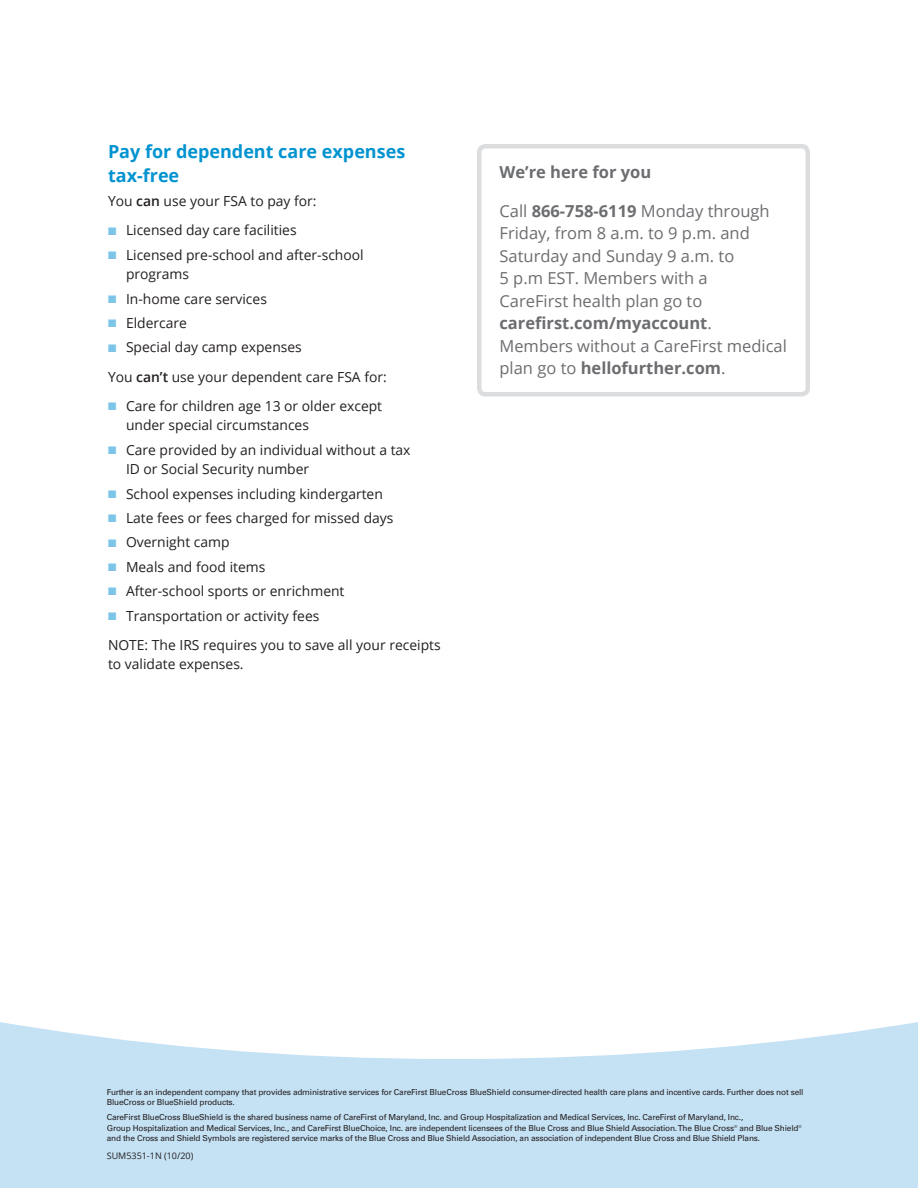
<style>
.page{position:relative;width:918px;height:1188px;background:#fff}
.page>*{position:absolute;margin:0;border:0;box-sizing:border-box;transform-origin:0 0}
.FLI-H2_Header{font:700 18px/24px "Open Sans";color:#0093d0}
.FLI-Caption-Boxed{font:16.5px/22.5px "Open Sans";color:#6c6d70}
.FLI-Caption-Boxed-2{font:700 16.5px "Open Sans";color:#6c6d70}
.FLI-BodyText{font:13.8px/19.5px "Open Sans";color:#231f20}
.t1{font:9px "Open Sans";color:#231f20}
.ALL-Disclaimer{font:8.25px/10.5px "Univers LT Pro 55 Roman";letter-spacing:-.02em;color:#231f20}
.s1{font-weight:600}
.s2{color:#7cc4e8}
.s3{font-weight:700}
</style>
<div class="page">
<svg style="left:0;top:1022px;width:918px;height:166px;background:#cde5f5"></svg>
<div style="left:477px;top:144px;width:333px;height:253px;border:4px solid #dcdddf;border-radius:6px"></div>
<p class="FLI-H2_Header" style="left:108px;top:139px;width:299px">Pay for dependent care expenses tax-free</p>
<p class="FLI-BodyText" style="left:108px;top:191px;width:210px">You <span class="s1">can</span> use your FSA to pay for:</p>
<p class="FLI-BodyText" style="left:108px;top:220px;width:190px"><span class="s2">■</span> Licensed day care facilities</p>
<p class="FLI-BodyText" style="left:126px;top:245px;width:239px;text-indent:-18px"><span class="s2">■</span> Licensed pre-school and after-school programs</p>
<p class="FLI-BodyText" style="left:108px;top:289px;width:160px"><span class="s2">■</span> In-home care services</p>
<p class="FLI-BodyText" style="left:108px;top:313px;width:80px"><span class="s2">■</span> Eldercare</p>
<p class="FLI-BodyText" style="left:108px;top:337px;width:195px"><span class="s2">■</span> Special day camp expenses</p>
<p class="FLI-BodyText" style="left:108px;top:367px;width:280px">You <span class="s1">can’t</span> use your dependent care FSA for:</p>
<p class="FLI-BodyText" style="left:126px;top:396px;width:258px;text-indent:-18px"><span class="s2">■</span> Care for children age 13 or older except under special circumstances</p>
<p class="FLI-BodyText" style="left:126px;top:440px;width:286px;text-indent:-18px"><span class="s2">■</span> Care provided by an individual without a tax<br>ID or Social Security number</p>
<p class="FLI-BodyText" style="left:108px;top:484px;width:276px"><span class="s2">■</span> School expenses including kindergarten</p>
<p class="FLI-BodyText" style="left:108px;top:508px;width:287px"><span class="s2">■</span> Late fees or fees charged for missed days</p>
<p class="FLI-BodyText" style="left:108px;top:532px;width:123px"><span class="s2">■</span> Overnight camp</p>
<p class="FLI-BodyText" style="left:108px;top:557px;width:159px"><span class="s2">■</span> Meals and food items</p>
<p class="FLI-BodyText" style="left:108px;top:581px;width:238px"><span class="s2">■</span> After-school sports or enrichment</p>
<p class="FLI-BodyText" style="left:108px;top:605px;width:213px"><span class="s2">■</span> Transportation or activity fees</p>
<p class="FLI-BodyText" style="left:108px;top:635px;width:334px">NOTE: The IRS requires you to save all your receipts to validate expenses.</p>
<p class="FLI-Caption-Boxed-2" style="left:500px;top:161px;width:153px">We’re here for you</p>
<p class="FLI-Caption-Boxed" style="left:500px;top:199px;width:289px">Call <span class="s3">866-758-6119</span> Monday through<br>Friday, from 8 a.m. to 9 p.m. and<br>Saturday and Sunday 9 a.m. to<br>5 p.m EST. Members with a<br>CareFirst health plan go to <span class="s3">carefirst.com/myaccount</span>.<br>Members without a CareFirst medical plan go to <span class="s3">hellofurther.com</span>.</p>
<p class="ALL-Disclaimer" style="left:107px;top:1086px;width:698px">Further is an independent company that provides administrative services for CareFirst BlueCross BlueShield consumer-directed health care plans and incentive cards. Further does not sell<br>BlueCross or BlueShield products.</p>
<p class="ALL-Disclaimer" style="left:107px;top:1112px;width:697px">CareFirst BlueCross BlueShield is the shared business name of CareFirst of Maryland, Inc. and Group Hospitalization and Medical Services, Inc. CareFirst of Maryland, Inc.,<br>Group Hospitalization and Medical Services, Inc., and CareFirst BlueChoice, Inc. are independent licensees of the Blue Cross and Blue Shield Association. The Blue Cross® and Blue Shield® and the Cross and Shield Symbols are registered service marks of the Blue Cross and Blue Shield Association, an association of independent Blue Cross and Blue Shield Plans.</p>
<p class="t1" style="left:107px;top:1150px;width:88px">SUM5351-1N (10/20)</p>
</div>
